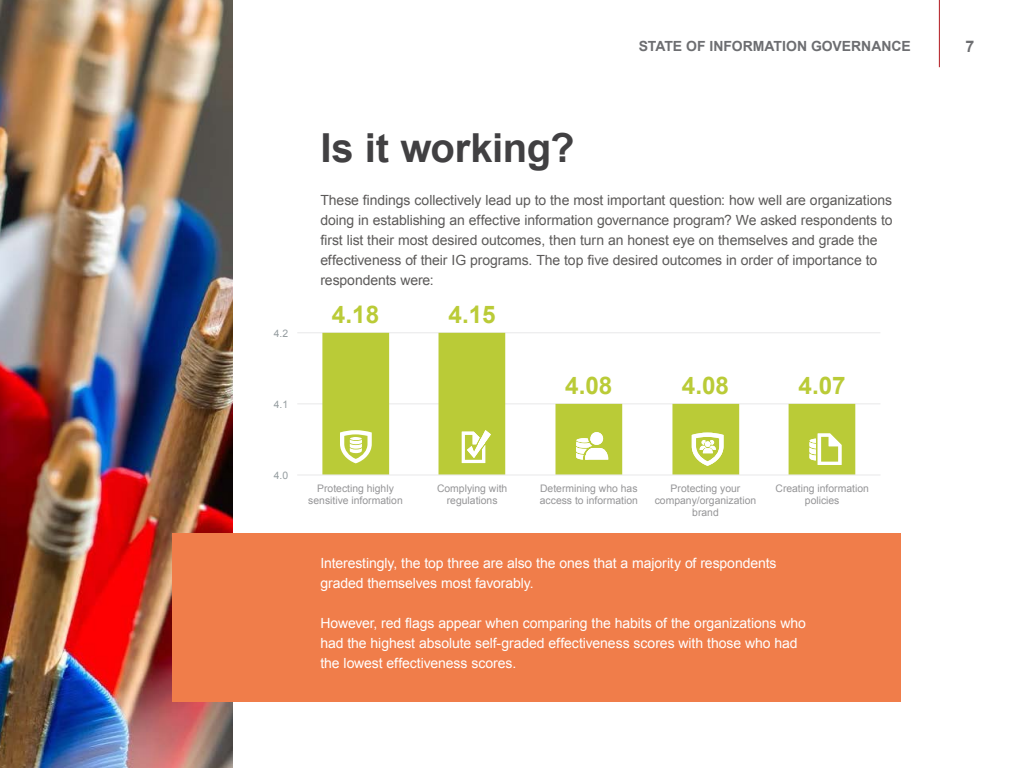
<style>
.page{position:relative;width:1024px;height:768px;background:#fff}
.page>*{position:absolute;margin:0;border:0;box-sizing:border-box;transform-origin:0 0}
.t1{font:700 40px "Arial";letter-spacing:-.01em;color:#414042}
.t2{font:700 24.3px "Arial";color:#bacb37}
.t3{font:700 16px "Arial";color:#6d6e71}
.t4{font:14px/20px "Arial";letter-spacing:-.005em;color:#5c5a59}
.t5{font:14px/20px "Arial";letter-spacing:-.005em;color:#fff}
.t6{font:700 14px "Arial";color:#6d6e71}
.t7{font:10.4px/12.1px "Arial";color:#959597;text-align:center}
.t8{font:10.4px "Arial";color:#959da0}
</style>
<div class="page">
<hr style="left:939px;top:0;width:1px;height:67px;background:#b1181e">
<img style="left:0;top:0;width:233px;height:768px">
<div style="left:172px;top:533px;width:729px;height:169px;background:#f07d4a"></div>
<hr style="left:297px;top:403px;width:583px;height:1px;background:#e8e8e9">
<hr style="left:297px;top:332px;width:583px;height:1px;background:#e8e8e9">
<svg style="left:322px;top:333px;width:533px;height:142px"></svg>
<hr style="left:297px;top:475px;width:584px;height:1px;background:#e8e8e9">
<svg style="left:340px;top:430px;width:32px;height:33px"></svg>
<div style="left:590px;top:432px;width:13px;height:13px;background:#fff;border-radius:50%"></div>
<svg style="left:576px;top:438px;width:32px;height:21px"></svg>
<svg style="left:692px;top:433px;width:31px;height:33px"></svg>
<svg style="left:462px;top:430px;width:29px;height:33px"></svg>
<svg style="left:810px;top:434px;width:31px;height:31px"></svg>
<p class="t6" style="left:639px;top:37px;width:274px">STATE OF INFORMATION GOVERNANCE</p>
<p class="t3" style="left:966px;top:35px;width:10px">7</p>
<p class="t8" style="left:274px;top:330px;width:16px">4.2</p>
<p class="t8" style="left:274px;top:401px;width:16px">4.1</p>
<h1 class="t1" style="left:320px;top:121px;width:256px">IS IT WORKING?</h1>
<p class="t4" style="left:320px;top:190px;width:574px">These findings collectively lead up to the most important question: how well are organizations doing in establishing an effective information governance program? We asked respondents to first list their most desired outcomes, then turn an honest eye on themselves and grade the effectiveness of their IG programs. The top five desired outcomes in order of importance to respondents were:</p>
<h2 class="t2" style="left:332px;top:301px;width:49px">4.18</h2>
<h2 class="t2" style="left:449px;top:301px;width:49px">4.15</h2>
<h2 class="t2" style="left:565px;top:372px;width:49px">4.08</h2>
<h2 class="t2" style="left:682px;top:372px;width:49px">4.08</h2>
<h2 class="t2" style="left:799px;top:372px;width:49px">4.07</h2>
<p class="t8" style="left:274px;top:472px;width:16px">4.0</p>
<p class="t7" style="left:308px;top:483px;width:96px">Protecting highly sensitive information</p>
<p class="t7" style="left:437px;top:483px;width:72px">Complying with regulations</p>
<p class="t7" style="left:540px;top:483px;width:99px;text-align:left">Determining who has access to information</p>
<p class="t7" style="left:655px;top:483px;width:103px">Protecting your company/organization brand</p>
<p class="t7" style="left:776px;top:483px;width:95px">Creating information policies</p>
<p class="t5" style="left:320px;top:553px;width:458px">Interestingly, the top three are also the ones that a majority of respondents graded themselves most favorably.</p>
<p class="t5" style="left:320px;top:613px;width:487px">However, red flags appear when comparing the habits of the organizations who had the highest absolute self-graded effectiveness scores with those who had the lowest effectiveness scores.</p>
</div>
